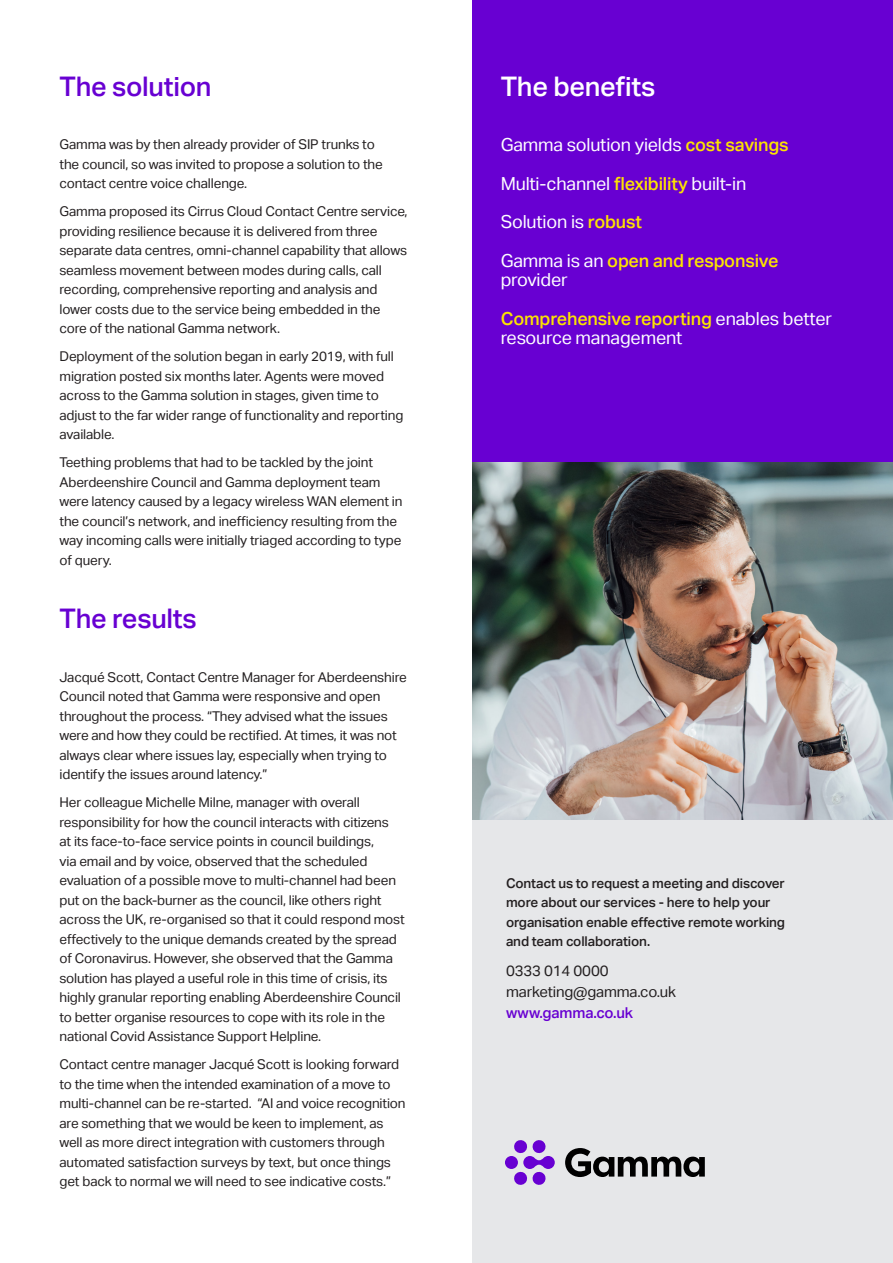
<style>
.page{position:relative;width:893px;height:1263px;background:#fff}
.page>*{position:absolute;margin:0;border:0;box-sizing:border-box;transform-origin:0 0}
.Section_Title_PURPLE{font:500 27px "Aktiv Grotesk";letter-spacing:-.01em;color:#6800d2}
.Section_Title_PURPLE-2{font:500 27px "Aktiv Grotesk";letter-spacing:-.01em;color:#fff}
.Body_Copy_Regular{font:18px/19.5px "Aktiv Grotesk";letter-spacing:-.01em;color:#fff}
.Contact_details{font:15px "Aktiv Grotesk";letter-spacing:-.01em;color:#231f20}
.URL_Purple{font:500 15px "Aktiv Grotesk";letter-spacing:-.01em;color:#6800d2}
.Body_Copy_Regular-2{font:13.5px/19.5px "Aktiv Grotesk";letter-spacing:-.01em;color:#231f20}
.Body_Copy_Medium{font:500 13.5px/19.5px "Aktiv Grotesk";letter-spacing:-.01em;color:#231f20}
.s1{font-weight:500;color:#fce300}
</style>
<div class="page">
<div style="left:472px;top:0;width:421px;height:462px;background:#6800d2"></div>
<div style="left:472px;top:820px;width:421px;height:443px;background:#e6e7e9"></div>
<img style="left:472px;top:462px;width:421px;height:358px">
<svg style="left:505px;top:1140px;width:50px;height:45px"></svg>
<svg style="left:565px;top:1148px;width:140px;height:29px"></svg>
<p class="Section_Title_PURPLE" style="left:60px;top:71px;width:154px">The solution</p>
<p class="Body_Copy_Regular-2" style="left:60px;top:135px;width:325px">Gamma was by then already provider of SIP trunks to the council, so was invited to propose a solution to the contact centre voice challenge.</p>
<p class="Body_Copy_Regular-2" style="left:60px;top:202px;width:350px">Gamma proposed its Cirrus Cloud Contact Centre service, providing resilience because it is delivered from three separate data centres, omni-channel capability that allows seamless movement between modes during calls, call recording, comprehensive reporting and analysis and lower costs due to the service being embedded in the core of the national Gamma network.</p>
<p class="Body_Copy_Regular-2" style="left:60px;top:347px;width:345px">Deployment of the solution began in early 2019, with full migration posted six months later. Agents were moved across to the Gamma solution in stages, given time to adjust to the far wider range of functionality and reporting available.</p>
<p class="Body_Copy_Regular-2" style="left:60px;top:453px;width:344px">Teething problems that had to be tackled by the joint Aberdeenshire Council and Gamma deployment team were latency caused by a legacy wireless WAN element in the council’s network, and inefficiency resulting from the way incoming calls were initially triaged according to type of query.</p>
<p class="Section_Title_PURPLE" style="left:60px;top:603px;width:139px">The results</p>
<p class="Body_Copy_Regular-2" style="left:60px;top:667px;width:349px">Jacqué Scott, Contact Centre Manager for Aberdeenshire Council noted that Gamma were responsive and open throughout the process. “They advised what the issues were and how they could be rectified. At times, it was not always clear where issues lay, especially when trying to identify the issues around latency.”</p>
<p class="Body_Copy_Regular-2" style="left:60px;top:793px;width:347px">Her colleague Michelle Milne, manager with overall responsibility for how the council interacts with citizens<br>at its face-to-face service points in council buildings,<br>via email and by voice, observed that the scheduled evaluation of a possible move to multi-channel had been put on the back-burner as the council, like others right across the UK, re-organised so that it could respond most effectively to the unique demands created by the spread of Coronavirus. However, she observed that the Gamma solution has played a useful role in this time of crisis, its highly granular reporting enabling Aberdeenshire Council to better organise resources to cope with its role in the national Covid Assistance Support Helpline.</p>
<p class="Body_Copy_Regular-2" style="left:60px;top:1055px;width:348px">Contact centre manager Jacqué Scott is looking forward to the time when the intended examination of a move to multi-channel can be re-started. “AI and voice recognition are something that we would be keen to implement, as well as more direct integration with customers through automated satisfaction surveys by text, but once things get back to normal we will need to see indicative costs.”</p>
<p class="Section_Title_PURPLE-2" style="left:501px;top:71px;width:156px">The benefits</p>
<p class="Body_Copy_Regular" style="left:501px;top:135px;width:290px">Gamma solution yields <span class="s1">cost savings</span></p>
<p class="Body_Copy_Regular" style="left:501px;top:174px;width:247px">Multi-channel <span class="s1">flexibility</span> built-in</p>
<p class="Body_Copy_Regular" style="left:501px;top:212px;width:143px">Solution is <span class="s1">robust</span></p>
<p class="Body_Copy_Regular" style="left:501px;top:251px;width:279px">Gamma is an <span class="s1">open and responsive </span>provider</p>
<p class="Body_Copy_Regular" style="left:501px;top:309px;width:333px"><span class="s1">Comprehensive reporting</span> enables better resource management</p>
<p class="Body_Copy_Medium" style="left:506px;top:873px;width:281px">Contact us to request a meeting and discover more about our services - here to help your organisation enable effective remote working and team collaboration.</p>
<p class="Contact_details" style="left:506px;top:962px;width:104px">0333 014 0000</p>
<p class="Contact_details" style="left:506px;top:983px;width:172px">marketing@gamma.co.uk</p>
<p class="URL_Purple" style="left:506px;top:1004px;width:129px">www.gamma.co.uk</p>
</div>
